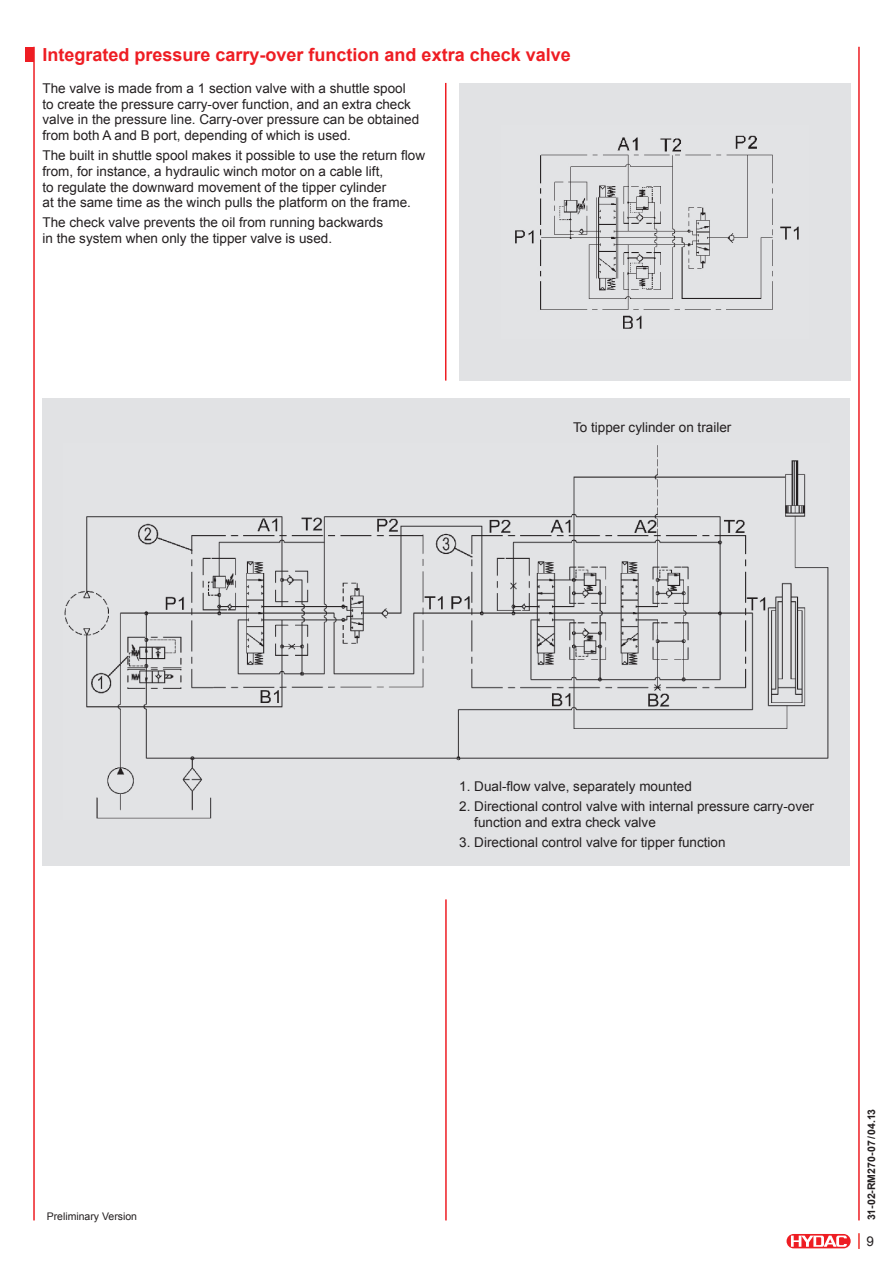
<style>
.page{position:relative;width:893px;height:1263px;background:#fff}
.page>*{position:absolute;margin:0;border:0;box-sizing:border-box;transform-origin:0 0}
.t1{font:700 18px "Arial";color:#ee1d23}
.t2{font:13.5px/15.8px "Arial";color:#231f20}
.t3{font:700 10.5px "Arial";color:#231f20}
.t4{font:10.5px "Arial";color:#231f20}
</style>
<div class="page">
<div style="left:786px;top:1233px;width:65px;height:16px;border:1px solid #fff;border-radius:7px"></div>
<svg style="left:786px;top:1234px;width:65px;height:14px"></svg>
<svg style="left:791px;top:1235px;width:56px;height:12px"></svg>
<hr style="left:33px;top:47px;width:2px;height:1173px;background:#ee1d23">
<hr style="left:858px;top:47px;width:2px;height:1173px;background:#ee1d23">
<svg style="left:858px;top:1233px;width:2px;height:16px"></svg>
<div style="left:26px;top:47px;width:8px;height:15px;background:#ee1d23"></div>
<hr style="left:445px;top:83px;width:1px;height:298px;background:#ee1d23">
<hr style="left:445px;top:899px;width:2px;height:321px;background:#ee1d23">
<div style="left:43px;top:398px;width:807px;height:467px;background:#e1e2e4"></div>
<img style="left:64px;top:445px;width:765px;height:374px">
<div style="left:459px;top:83px;width:391px;height:298px;background:#e1e2e4"></div>
<img style="left:515px;top:135px;width:284px;height:194px">
<h1 class="t1" style="left:43px;top:42px;width:530px">Integrated pressure carry-over function and extra check valve</h1>
<p class="t2" style="left:43px;top:80px;width:378px">The valve is made from a 1 section valve with a shuttle spool to create the pressure carry-over function, and an extra check valve in the pressure line. Carry-over pressure can be obtained from both A and B port, depending of which is used.</p>
<p class="t2" style="left:43px;top:148px;width:384px">The built in shuttle spool makes it possible to use the return flow from, for instance, a hydraulic winch motor on a cable lift,<br>to regulate the downward movement of the tipper cylinder<br>at the same time as the winch pulls the platform on the frame.</p>
<p class="t2" style="left:43px;top:215px;width:342px">The check valve prevents the oil from running backwards in the system when only the tipper valve is used.</p>
<p class="t2" style="left:573px;top:419px;width:160px">To tipper cylinder on trailer</p>
<p class="t4" style="left:47px;top:1210px;width:92px">Preliminary Version</p>
<p class="t2" style="left:459px;top:779px;width:234px">1. Dual-flow valve, separately mounted</p>
<p class="t2" style="left:474px;top:799px;width:341px;text-indent:-15px">2. Directional control valve with internal pressure carry-over function and extra check valve</p>
<p class="t2" style="left:459px;top:834px;width:268px">3. Directional control valve for tipper function</p>
<p class="t3" style="left:864px;top:1220px;width:113px;rotate:-90deg">31-02-RM270-07/04.13</p>
<p class="t2" style="left:867px;top:1233px;width:9px">9</p>
</div>
